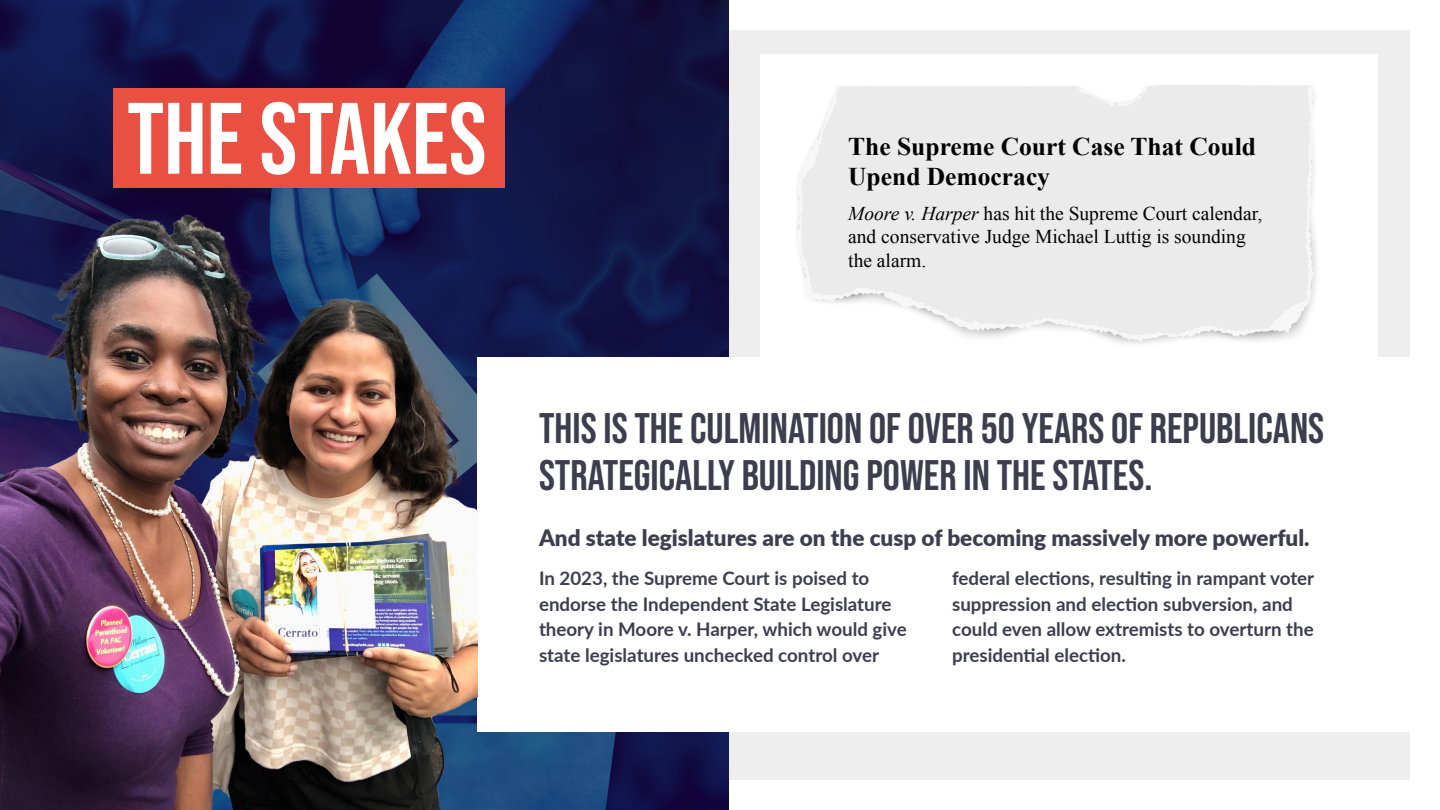
<style>
.page{position:relative;width:1440px;height:810px;background:#fff}
.page>*{position:absolute;margin:0;border:0;box-sizing:border-box;transform-origin:0 0}
._135_Header_Bebas_Ne{font:101.25px "Bebas Neue";color:#fff}
._57_Content_Bebas_Ne{font:42.75px/46.5px "Bebas Neue";color:#3e3d4e}
.t1{font:700 25.5px/30.6px "Times New Roman";color:#000}
._25_Content_Titilliu{font:900 22.5px "Lato";color:#3e3d4e}
.t2{font:19.5px/23.4px "Times New Roman";color:#000}
._25_Content_Titilliu-2{font:700 18.75px/25.5px "Lato";color:#3e3d4e}
.s1{font-style:italic}
</style>
<div class="page">
<div style="left:729px;top:30px;width:681px;height:750px;background:#eee"></div>
<img style="left:760px;top:54px;width:618px;height:304px">
<img style="left:0;top:0;width:729px;height:810px">
<div style="left:478px;top:358px;width:932px;height:374px;background:#fff"></div>
<img style="left:0;top:214px;width:478px;height:596px">
<div style="left:114px;top:88px;width:391px;height:100px;background:#ea5042"></div>
<p class="_135_Header_Bebas_Ne" style="left:127px;top:81px;width:361px">THE STAKES</p>
<p class="t1" style="left:848px;top:130px;width:409px">The Supreme Court Case That Could<br>Upend Democracy</p>
<p class="t2" style="left:848px;top:201px;width:416px"><span class="s1">Moore v. Harper</span> has hit the Supreme Court calendar, and conservative Judge Michael Luttig is sounding the alarm.</p>
<p class="_57_Content_Bebas_Ne" style="left:539px;top:405px;width:787px">THIS IS THE CULMINATION OF OVER 50 YEARS OF REPUBLICANS<br>STRATEGICALLY BUILDING POWER IN THE STATES.</p>
<p class="_25_Content_Titilliu" style="left:539px;top:520px;width:772px">And state legislatures are on the cusp of becoming massively more powerful.</p>
<p class="_25_Content_Titilliu-2" style="left:539px;top:565px;width:369px">In 2023, the Supreme Court is poised to endorse the Independent State Legislature theory in Moore v. Harper, which would give state legislatures unchecked control over</p>
<p class="_25_Content_Titilliu-2" style="left:952px;top:565px;width:364px">federal elections, resulting in rampant voter suppression and election subversion, and could even allow extremists to overturn the presidential election.</p>
</div>
